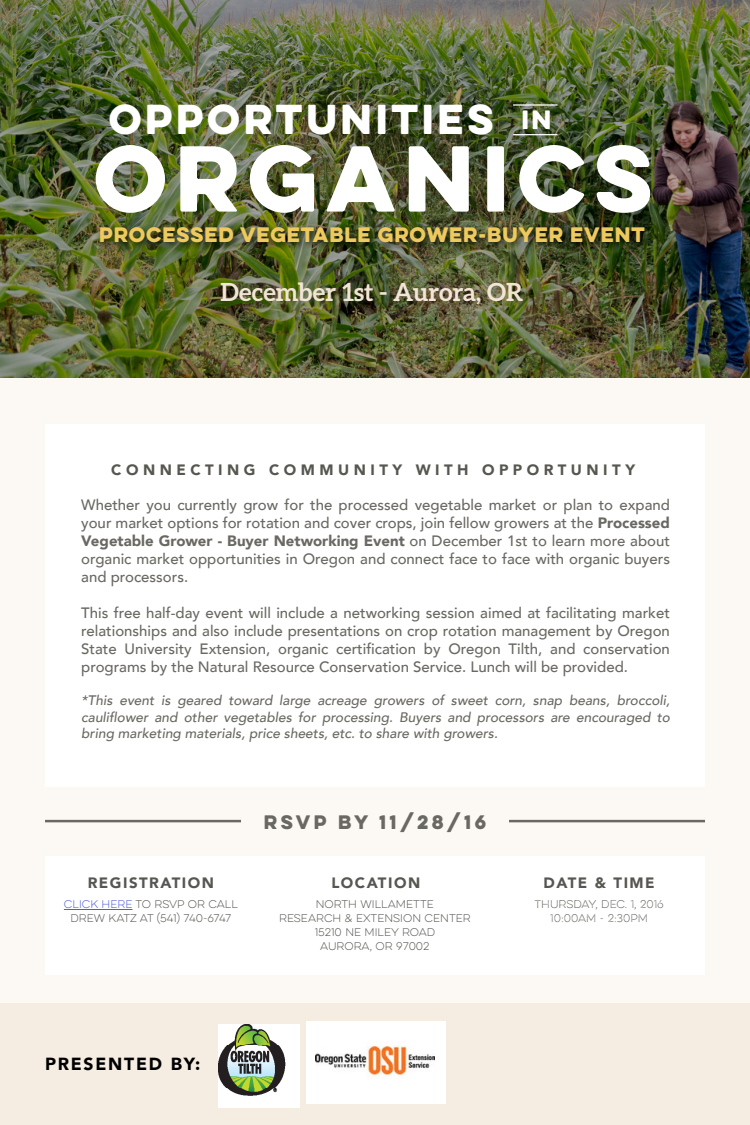
<style>
.page{position:relative;width:750px;height:1125px;background:#fff}
.page>*{position:absolute;margin:0;border:0;box-sizing:border-box;transform-origin:0 0}
.t1{font:83.75px "Eveleth Clean";letter-spacing:.1em;color:#fff}
.t2{font:37.5px "Eveleth Clean";letter-spacing:.1em;color:#fff}
.t3{font:700 25px "Aleo";color:#f2e4d6}
.t4{font:23.75px "Eveleth Clean";color:#fff}
.t5{font:18.75px "Eveleth Clean";letter-spacing:.05em;color:#eeca5e}
.t6{font:17.5px "Eveleth Clean";letter-spacing:.2em;color:#6a6862}
.t7{font:900 17.5px "Avenir";letter-spacing:.1em;color:#000}
.t8{font:500 15px/18px "Avenir";color:#6a6862;text-align:justify}
.t9{font:900 15px "Avenir";letter-spacing:.3em;color:#575650}
.t10{font:900 15px "Avenir";letter-spacing:.1em;color:#575650}
.t11{font:italic 500 13.75px/16.5px "Avenir";color:#6a6862;text-align:justify}
.t12{font:100 10px/13.8px "Eveleth Clean";color:#575650;text-align:center}
.t13{font:100 10px "Eveleth";color:#575650}
.s1{font-weight:900}
.s2{color:#4f5cd6}
</style>
<div class="page">
<div style="left:0;top:378px;width:750px;height:701px;background:#fcf8f4"></div>
<div style="left:1px;top:1003px;width:749px;height:122px;background:#f5ece2"></div>
<img style="left:218px;top:1025px;width:81px;height:82px">
<div style="left:45px;top:424px;width:660px;height:362px;background:#fff"></div>
<hr style="left:45px;top:820px;width:660px;height:2px;background:#6a6862">
<div style="left:241px;top:814px;width:268px;height:27px;background:#fcf8f4"></div>
<div style="left:45px;top:856px;width:660px;height:119px;background:#fff"></div>
<hr style="left:64px;top:909px;width:68px;height:1px;background:#4f5cd6">
<img style="left:0;top:0;width:750px;height:378px">
<div style="left:307px;top:1021px;width:139px;height:83px;background:#fff"></div>
<img style="left:316px;top:1046px;width:119px;height:32px">
<div style="left:96px;top:223px;width:558px;height:29px;background:#000;opacity:.75"></div>
<hr style="left:513px;top:104px;width:45px;height:2px;background:#fff">
<hr style="left:513px;top:134px;width:45px;height:1px;background:#fff">
<p class="t2" style="left:109px;top:91px;width:386px">OPPORTUNITIES</p>
<p class="t4" style="left:521px;top:101px;width:31px">IN</p>
<p class="t1" style="left:94px;top:114px;width:560px">ORGANICS</p>
<p class="t5" style="left:99px;top:220px;width:547px">PROCESSED VEGETABLE GROWER-BUYER EVENT</p>
<p class="t3" style="left:221px;top:278px;width:304px">December 1st - Aurora, OR</p>
<p class="t9" style="left:111px;top:457px;width:525px">CONNECTING COMMUNITY WITH OPPORTUNITY</p>
<p class="t8" style="left:81px;top:495px;width:590px">Whether you currently grow for the processed vegetable market or plan to expand your market options for rotation and cover crops, join fellow growers at the <span class="s1">Processed Vegetable Grower - Buyer Networking Event</span> on December 1st to learn more about organic market opportunities in Oregon and connect face to face with organic buyers and processors.</p>
<p class="t8" style="left:81px;top:603px;width:590px">This free half-day event will include a networking session aimed at facilitating market relationships and also include presentations on crop rotation management by Oregon State University Extension, organic certification by Oregon Tilth, and conservation programs by the Natural Resource Conservation Service. Lunch will be provided.</p>
<p class="t11" style="left:81px;top:693px;width:590px">*This event is geared toward large acreage growers of sweet corn, snap beans, broccoli, cauliflower and other vegetables for processing. Buyers and processors are encouraged to bring marketing materials, price sheets, etc. to share with growers.</p>
<p class="t6" style="left:264px;top:809px;width:224px">RSVP BY 11/28/16</p>
<p class="t10" style="left:88px;top:870px;width:128px">REGISTRATION</p>
<p class="t10" style="left:544px;top:870px;width:113px">DATE &amp; TIME</p>
<p class="t12" style="left:64px;top:898px;width:176px"><span class="s2">CLICK HERE</span> TO RSVP OR CALL<br>DREW KATZ AT (541) 740-6747</p>
<p class="t12" style="left:316px;top:898px;width:120px">NORTH WILLAMETTE</p>
<p class="t10" style="left:331px;top:870px;width:90px">LOCATION</p>
<p class="t13" style="left:535px;top:898px;width:131px">THURSDAY, DEC. 1, 2016</p>
<p class="t13" style="left:550px;top:912px;width:99px">10:00AM - 2:30PM</p>
<p class="t12" style="left:279px;top:912px;width:193px">RESEARCH &amp; EXTENSION CENTER</p>
<p class="t12" style="left:315px;top:925px;width:122px">15210 NE MILEY ROAD</p>
<p class="t12" style="left:320px;top:939px;width:111px">AURORA, OR 97002</p>
<p class="t7" style="left:45px;top:1048px;width:157px">PRESENTED BY:</p>
</div>
